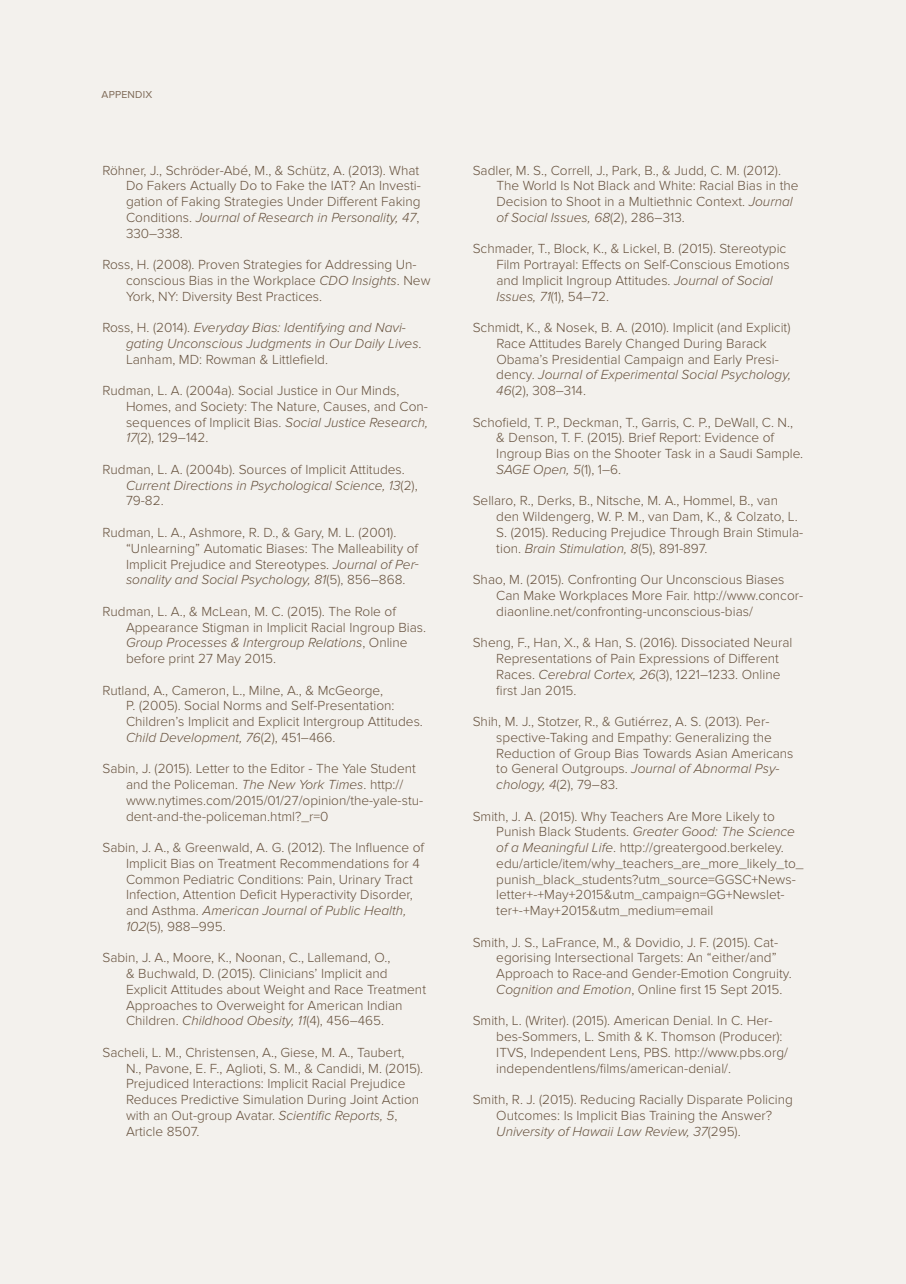
<style>
.page{position:relative;width:906px;height:1284px;background:#f3f1ed}
.page>*{position:absolute;margin:0;border:0;box-sizing:border-box;transform-origin:0 0}
.t1{font:300 13.65px/15.8px "Proxima Nova";color:#66513d}
.t2{font:italic 300 13.65px/15.8px "Proxima Nova";color:#66513d}
.t3{font:10.5px "Proxima Nova";letter-spacing:.02em;color:#7d6956}
.s1{font-style:italic}
.s2{font-style:normal}
</style>
<div class="page">
<p class="t3" style="left:102px;top:88px;width:52px">APPENDIX</p>
<p class="t1" style="left:126px;top:162px;width:296px;text-align:justify;text-indent:-24px">Röhner, J., Schröder-Abé, M., &amp; Schütz, A. (2013). What Do Fakers Actually Do to Fake the IAT? An Investi&shy;gation of Faking Strategies Under Different Faking Conditions. <span class="s1">Journal of Research in Personality, 47</span>, 330–338.</p>
<p class="t1" style="left:126px;top:257px;width:306px;text-indent:-24px">Ross, H. (2008). Proven Strategies for Addressing Un&shy;conscious Bias in the Workplace <span class="s1">CDO Insights</span>. New<br>York, NY: Diversity Best Practices.</p>
<p class="t2" style="left:126px;top:320px;width:297px;text-indent:-24px"><span class="s2">Ross, H. (2014).</span> Everyday Bias: Identifying and Navi&shy;gating Unconscious Judgments in Our Daily Lives<span class="s2">.<br>Lanham, MD: Rowman &amp; Littlefield.</span></p>
<p class="t1" style="left:126px;top:383px;width:304px;text-indent:-24px">Rudman, L. A. (2004a). Social Justice in Our Minds, Homes, and Society: The Nature, Causes, and Con&shy;sequences of Implicit Bias. <span class="s1">Social Justice Research, 17</span>(2), 129–142.</p>
<p class="t1" style="left:126px;top:462px;width:293px;text-indent:-24px">Rudman, L. A. (2004b). Sources of Implicit Attitudes.<br><span class="s1">Current Directions in Psychological Science, 13</span>(2),<br>79-82.</p>
<p class="t1" style="left:126px;top:525px;width:294px;text-indent:-24px">Rudman, L. A., Ashmore, R. D., &amp; Gary, M. L. (2001). “Unlearning” Automatic Biases: The Malleability of Implicit Prejudice and Stereotypes. <span class="s1">Journal of Per&shy;sonality and Social Psychology, 81</span>(5), 856–868.</p>
<p class="t1" style="left:126px;top:603px;width:301px;text-indent:-24px">Rudman, L. A., &amp; McLean, M. C. (2015). The Role of Appearance Stigman in Implicit Racial Ingroup Bias.<br><span class="s1">Group Processes &amp; Intergroup Relations</span>, Online before print 27 May 2015.</p>
<p class="t1" style="left:126px;top:682px;width:298px;text-indent:-24px">Rutland, A., Cameron, L., Milne, A., &amp; McGeorge,<br>P. (2005). Social Norms and Self-Presentation:<br>Children’s Implicit and Explicit Intergroup Attitudes.<br><span class="s1">Child Development, 76</span>(2), 451–466.</p>
<p class="t1" style="left:126px;top:761px;width:299px;text-indent:-24px">Sabin, J. (2015). Letter to the Editor - The Yale Student and the Policeman. <span class="s1">The New York Times</span>. http:// www.nytimes.com/2015/01/27/opinion/the-yale-stu&shy;dent-and-the-policeman.html?_r=0</p>
<p class="t1" style="left:126px;top:840px;width:300px;text-indent:-24px">Sabin, J. A., &amp; Greenwald, A. G. (2012). The Influence of Implicit Bias on Treatment Recommendations for 4<br>Common Pediatric Conditions: Pain, Urinary Tract Infection, Attention Deficit Hyperactivity Disorder, and Asthma. <span class="s1">American Journal of Public Health, 102</span>(5), 988–995.</p>
<p class="t1" style="left:126px;top:950px;width:301px;text-indent:-24px">Sabin, J. A., Moore, K., Noonan, C., Lallemand, O.,<br>&amp; Buchwald, D. (2015). Clinicians’ Implicit and Explicit Attitudes about Weight and Race Treatment Approaches to Overweight for American Indian Children. <span class="s1">Childhood Obesity, 11</span>(4), 456–465.</p>
<p class="t1" style="left:126px;top:1044px;width:298px;text-indent:-24px">Sacheli, L. M., Christensen, A., Giese, M. A., Taubert, N., Pavone, E. F., Aglioti, S. M., &amp; Candidi, M. (2015).<br>Prejudiced Interactions: Implicit Racial Prejudice Reduces Predictive Simulation During Joint Action with an Out-group Avatar. <span class="s1">Scientific Reports, 5</span>, Article 8507.</p>
<p class="t1" style="left:496px;top:162px;width:304px;text-indent:-24px">Sadler, M. S., Correll, J., Park, B., &amp; Judd, C. M. (2012).<br>The World Is Not Black and White: Racial Bias in the Decision to Shoot in a Multiethnic Context. <span class="s1">Journal of Social Issues, 68</span>(2), 286–313.</p>
<p class="t1" style="left:496px;top:241px;width:295px;text-indent:-24px">Schmader, T., Block, K., &amp; Lickel, B. (2015). Stereotypic Film Portrayal: Effects on Self-Conscious Emotions and Implicit Ingroup Attitudes. <span class="s1">Journal of Social Issues, 71</span>(1), 54–72.</p>
<p class="t1" style="left:496px;top:320px;width:296px;text-indent:-24px">Schmidt, K., &amp; Nosek, B. A. (2010). Implicit (and Explicit)<br>Race Attitudes Barely Changed During Barack Obama’s Presidential Campaign and Early Presi&shy;dency. <span class="s1">Journal of Experimental Social Psychology, 46</span>(2), 308–314.</p>
<p class="t1" style="left:496px;top:414px;width:308px;text-indent:-24px">Schofield, T. P., Deckman, T., Garris, C. P., DeWall, C. N., &amp; Denson, T. F. (2015). Brief Report: Evidence of Ingroup Bias on the Shooter Task in a Saudi Sample.<br><span class="s1">SAGE Open, 5</span>(1), 1–6.</p>
<p class="t1" style="left:496px;top:493px;width:308px;text-indent:-24px">Sellaro, R., Derks, B., Nitsche, M. A., Hommel, B., van den Wildengerg, W. P. M., van Dam, K., &amp; Colzato, L.<br>S. (2015). Reducing Prejudice Through Brain Stimula&shy;tion. <span class="s1">Brain Stimulation, 8</span>(5), 891-897.</p>
<p class="t1" style="left:496px;top:572px;width:308px;text-indent:-24px">Shao, M. (2015). Confronting Our Unconscious Biases<br>Can Make Workplaces More Fair. http://www.concor&shy;diaonline.net/confronting-unconscious-bias/</p>
<p class="t1" style="left:496px;top:635px;width:298px;text-indent:-24px">Sheng, F., Han, X., &amp; Han, S. (2016). Dissociated Neural Representations of Pain Expressions of Different Races. <span class="s1">Cerebral Cortex, 26</span>(3), 1221–1233. Online first Jan 2015.</p>
<p class="t1" style="left:496px;top:714px;width:299px;text-indent:-24px">Shih, M. J., Stotzer, R., &amp; Gutiérrez, A. S. (2013). Per&shy;spective-Taking and Empathy: Generalizing the Reduction of Group Bias Towards Asian Americans to General Outgroups. <span class="s1">Journal of Abnormal Psy&shy;chology, 4</span>(2), 79–83.</p>
<p class="t1" style="left:496px;top:808px;width:309px;text-indent:-24px">Smith, J. A. (2015). Why Teachers Are More Likely to Punish Black Students. <span class="s1">Greater Good: The Science of a Meaningful Life</span>. http://greatergood.berkeley. edu/article/item/why_teachers_are_more_likely_to_ punish_black_students?utm_source=GGSC+News&shy;letter+-+May+2015&amp;utm_campaign=GG+Newslet&shy;ter+-+May+2015&amp;utm_medium=email</p>
<p class="t1" style="left:496px;top:934px;width:297px;text-indent:-24px">Smith, J. S., LaFrance, M., &amp; Dovidio, J. F. (2015). Cat&shy;egorising Intersectional Targets: An “either/and” Approach to Race-and Gender-Emotion Congruity.<br><span class="s1">Cognition and Emotion</span>, Online first 15 Sept 2015.</p>
<p class="t1" style="left:496px;top:1013px;width:293px;text-indent:-24px">Smith, L. (Writer). (2015). American Denial. In C. Her&shy;bes-Sommers, L. Smith &amp; K. Thomson (Producer):<br>ITVS, Independent Lens, PBS. http://www.pbs.org/ independentlens/films/american-denial/.</p>
<p class="t1" style="left:496px;top:1092px;width:298px;text-indent:-24px">Smith, R. J. (2015). Reducing Racially Disparate Policing<br>Outcomes: Is Implicit Bias Training the Answer?<br><span class="s1">University of Hawaii Law Review, 37</span>(295).</p>
</div>
